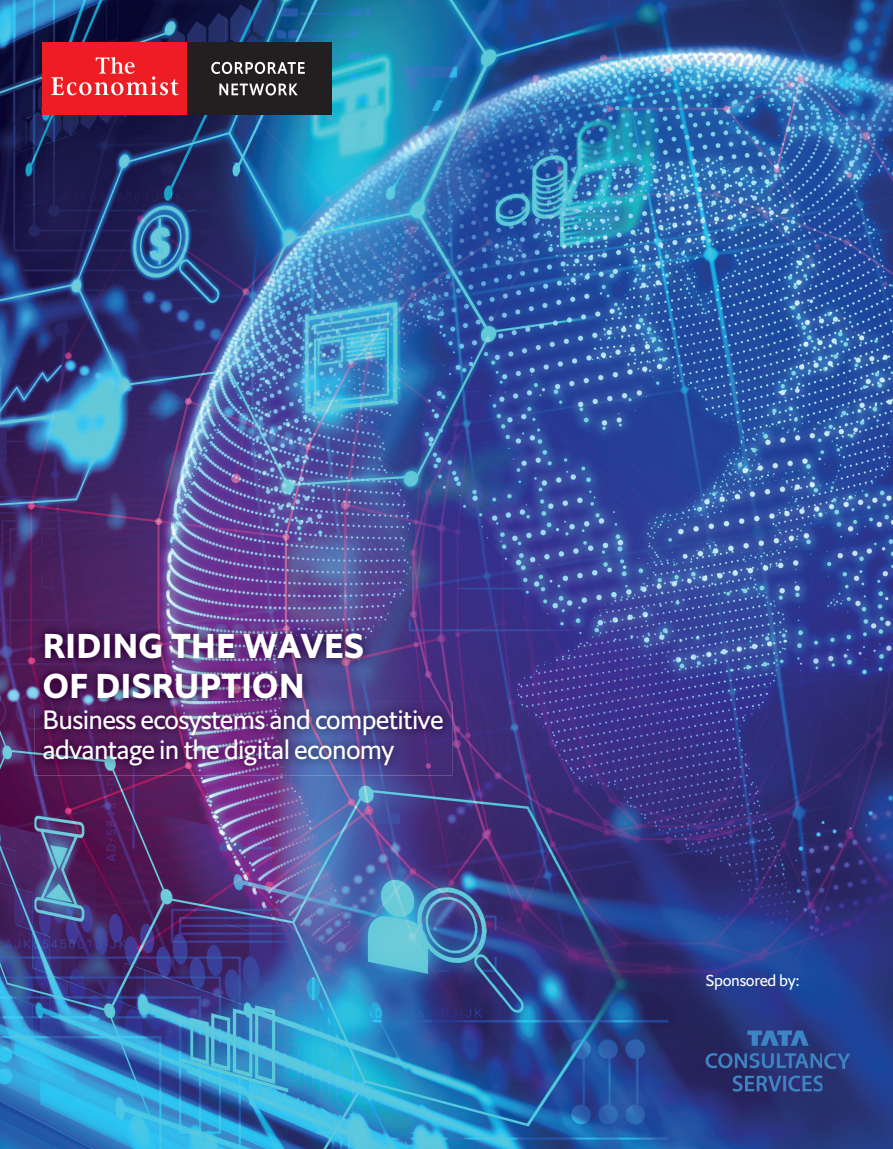
<style>
.page{position:relative;width:893px;height:1149px;background:#fff}
.page>*{position:absolute;margin:0;border:0;box-sizing:border-box;transform-origin:0 0}
.t1{font:700 34.2px/40px "Econ Sans OS";letter-spacing:.01em;color:#fff}
.t2{font:26.25px/30px "Econ Sans OS";letter-spacing:-.025em;color:#fff}
.t3{font:15.75px "Econ Sans OS";letter-spacing:-.015em;color:#fff}
</style>
<div class="page">
<img style="left:0;top:0;width:893px;height:1148px">
<img style="left:34px;top:700px;width:418px;height:75px">
<img style="left:34px;top:624px;width:338px;height:84px">
<img style="left:691px;top:1014px;width:174px;height:92px">
<div style="left:43px;top:43px;width:144px;height:72px;background:#ee1d23"></div>
<svg style="left:51px;top:57px;width:128px;height:38px"></svg>
<div style="left:187px;top:43px;width:145px;height:72px;background:#231f20"></div>
<svg style="left:211px;top:62px;width:94px;height:12px"></svg>
<svg style="left:219px;top:83px;width:79px;height:12px"></svg>
<h1 class="t1" style="left:43px;top:626px;width:323px">RIDING THE WAVES<br>OF DISRUPTION</h1>
<p class="t2" style="left:43px;top:705px;width:403px">Business ecosystems and competitive advantage in the digital economy</p>
<p class="t3" style="left:706px;top:970px;width:95px">Sponsored by:</p>
</div>
